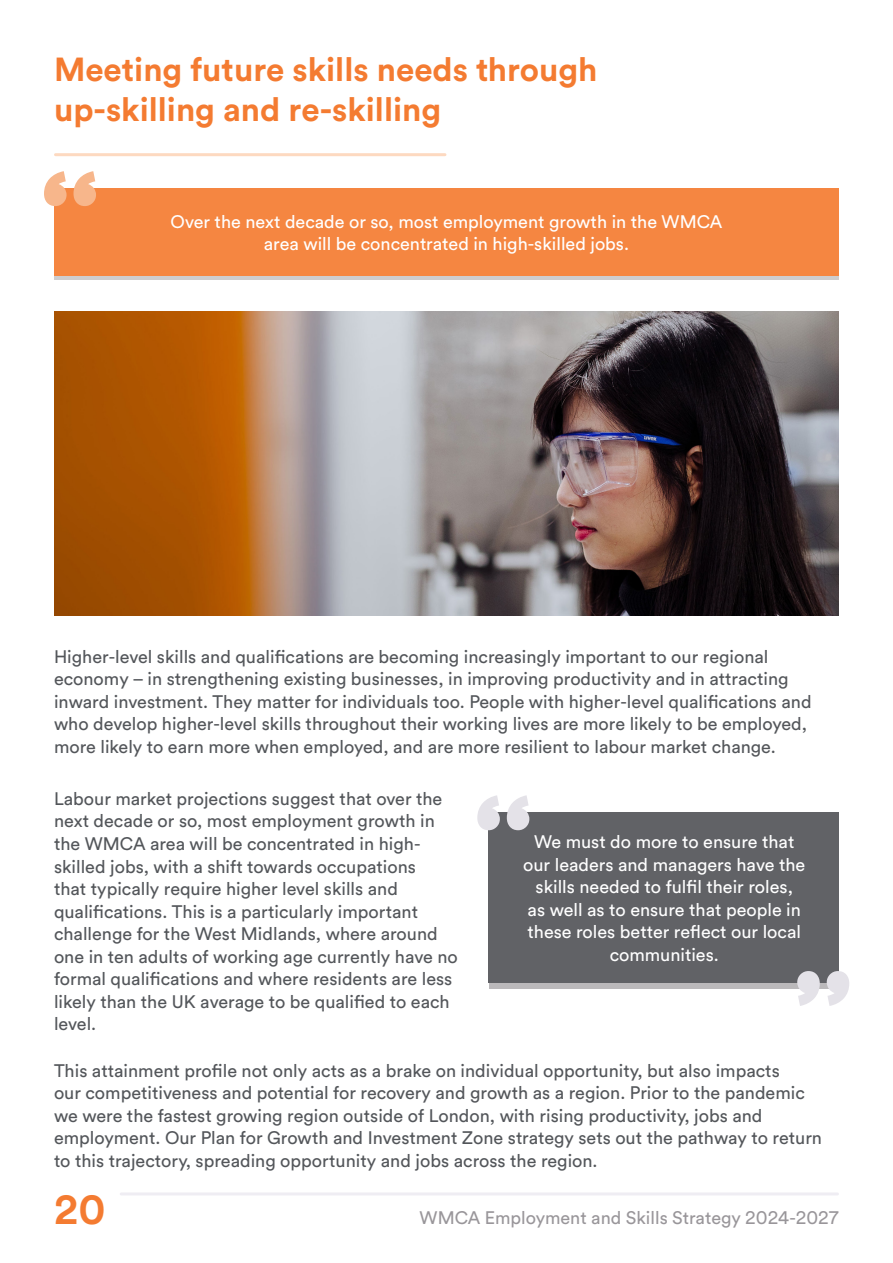
<style>
.page{position:relative;width:893px;height:1263px;background:#fff}
.page>*{position:absolute;margin:0;border:0;box-sizing:border-box;transform-origin:0 0}
.t1{font:700 40.2px "WMCA Circular Cap Num";color:#f47b31}
.t2{font:700 33px/40.5px "WMCA Circular Cap Num";color:#f47b31}
.Body_Grey{font:18px/22.5px "WMCA Circular Cap Num";color:#53565a}
.Body_White{font:18px/22.5px "WMCA Circular Cap Num";color:#fff;text-align:center}
.t3{font:18px "WMCA Circular Cap Num";color:#99969a}
</style>
<div class="page">
<hr style="left:121px;top:1192px;width:716px;height:3px;background:#efedf3">
<hr style="left:56px;top:153px;width:389px;height:3px;background:#fdd9c0">
<div style="left:54px;top:189px;width:784px;height:87px;background:#f58641"></div>
<hr style="left:54px;top:276px;width:785px;height:3px;background:#cecdcf">
<svg style="left:44px;top:171px;width:52px;height:35px"></svg>
<div style="left:489px;top:813px;width:350px;height:170px;background:#616266"></div>
<div style="left:489px;top:983px;width:350px;height:5px;background:#bbb9bb"></div>
<svg style="left:477px;top:795px;width:52px;height:35px"></svg>
<svg style="left:797px;top:971px;width:52px;height:35px"></svg>
<img style="left:54px;top:311px;width:785px;height:304px">
<h2 class="t2" style="left:54px;top:49px;width:545px">Meeting future skills needs through up-skilling and re-skilling</h2>
<p class="Body_White" style="left:171px;top:211px;width:553px">Over the next decade or so, most employment growth in the WMCA area will be concentrated in high-skilled jobs.</p>
<p class="Body_Grey" style="left:54px;top:646px;width:759px">Higher-level skills and qualifications are becoming increasingly important to our regional economy – in strengthening existing businesses, in improving productivity and in attracting inward investment. They matter for individuals too. People with higher-level qualifications and who develop higher-level skills throughout their working lives are more likely to be employed, more likely to earn more when employed, and are more resilient to labour market change.</p>
<p class="Body_Grey" style="left:54px;top:788px;width:405px">Labour market projections suggest that over the next decade or so, most employment growth in the WMCA area will be concentrated in high&shy;skilled jobs, with a shift towards occupations<br>that typically require higher level skills and qualifications. This is a particularly important challenge for the West Midlands, where around one in ten adults of working age currently have no formal qualifications and where residents are less likely than the UK average to be qualified to each level.</p>
<p class="Body_White" style="left:523px;top:831px;width:284px">We must do more to ensure that our leaders and managers have the skills needed to fulfil their roles,<br>as well as to ensure that people in these roles better reflect our local communities.</p>
<p class="Body_Grey" style="left:54px;top:1060px;width:770px">This attainment profile not only acts as a brake on individual opportunity, but also impacts<br>our competitiveness and potential for recovery and growth as a region. Prior to the pandemic we were the fastest growing region outside of London, with rising productivity, jobs and employment. Our Plan for Growth and Investment Zone strategy sets out the pathway to return to this trajectory, spreading opportunity and jobs across the region.</p>
<h1 class="t1" style="left:54px;top:1187px;width:53px">20</h1>
<p class="t3" style="left:420px;top:1207px;width:421px">WMCA Employment and Skills Strategy 2024-2027</p>
</div>
